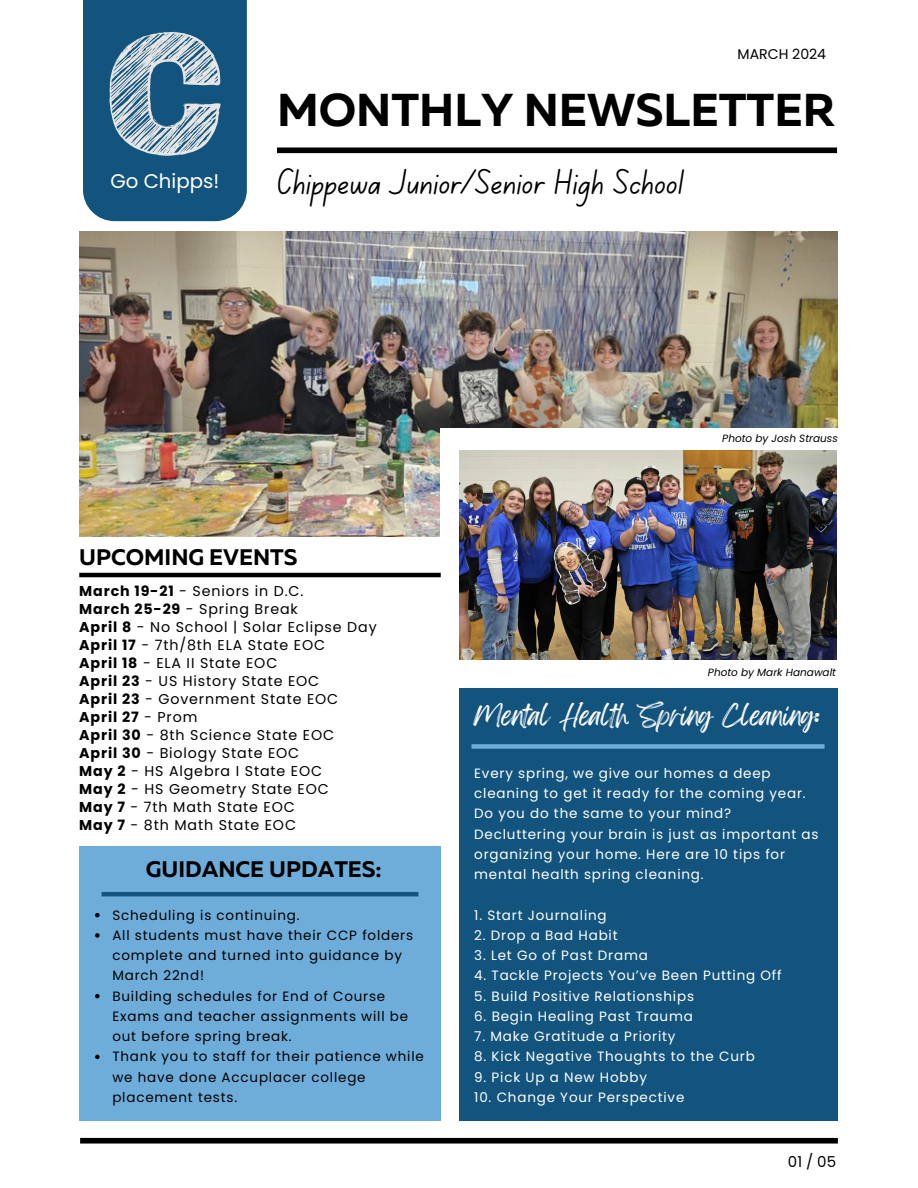
<style>
.page{position:relative;width:918px;height:1188px;background:#fff}
.page>*{position:absolute;margin:0;border:0;box-sizing:border-box;transform-origin:0 0}
.t1{font:700 46.05px "Muller";color:#000}
.t2{font:36px "Canva School Font";color:#000}
.t3{font:24px "Feeling Passionate";color:#fff}
.t4{font:700 22.5px "Muller";color:#000}
.t5{font:19.8px "Poppins";color:#fff}
.t6{font:15px "Poppins";color:#000}
.t7{font:14.25px "Poppins";letter-spacing:.06em;color:#000}
.t8{font:700 14.25px "Poppins";letter-spacing:.06em;color:#000}
.t9{font:14.1px "Poppins";color:#000}
.t10{font:13.5px/20.2px "Poppins";letter-spacing:.06em;color:#fff}
.t11{font:13.5px/20.2px "Poppins";letter-spacing:.06em;color:#000}
.t12{font:italic 10.5px "Poppins";color:#000}
.s1{font-weight:700}
.s2{font-weight:400}
</style>
<div class="page">
<img style="left:79px;top:231px;width:759px;height:305px">
<div style="left:277px;top:148px;width:560px;height:5px;background:#000"></div>
<div style="left:441px;top:428px;width:411px;height:364px;background:#fff"></div>
<svg style="left:83px;top:0;width:164px;height:221px;background:#396e90"></svg>
<div style="left:80px;top:1138px;width:758px;height:6px;background:#000"></div>
<hr style="left:79px;top:573px;width:362px;height:4px;background:#000">
<img style="left:459px;top:450px;width:378px;height:209px">
<div style="left:79px;top:846px;width:362px;height:275px;background:#6eadda"></div>
<hr style="left:102px;top:892px;width:316px;height:4px;background:#13547e">
<svg style="left:95px;top:913px;width:5px;height:4px"></svg>
<svg style="left:95px;top:933px;width:5px;height:5px"></svg>
<svg style="left:95px;top:994px;width:5px;height:4px"></svg>
<svg style="left:95px;top:1055px;width:5px;height:4px"></svg>
<div style="left:459px;top:688px;width:379px;height:432px;background:#13547e"></div>
<div style="left:471px;top:744px;width:354px;height:5px;background:#6eadda"></div>
<h2 class="t9" style="left:738px;top:44px;width:90px">MARCH 2024</h2>
<p class="t5" style="left:110px;top:167px;width:110px">Go Chipps!</p>
<h6 class="t1" style="left:277px;top:91px;width:560px">MONTHLY NEWSLETTER</h6>
<h1 class="t2" style="left:277px;top:166px;width:407px">Chippewa Junior/Senior High School</h1>
<p class="t12" style="left:722px;top:431px;width:117px">Photo by Josh Strauss</p>
<p class="t4" style="left:79px;top:548px;width:220px">UPCOMING EVENTS</p>
<p class="t7" style="left:79px;top:581px;width:226px"><span class="s1">March 19-21</span> - Seniors in D.C.</p>
<p class="t7" style="left:79px;top:599px;width:220px"><span class="s1">March 25-29</span> - Spring Break</p>
<h3 class="t7" style="left:79px;top:617px;width:299px"><span class="s1">April 8</span> - No School | Solar Eclipse Day</h3>
<p class="t7" style="left:79px;top:635px;width:247px"><span class="s1">April 17</span> - 7th/8th ELA State EOC</p>
<p class="t7" style="left:79px;top:653px;width:200px"><span class="s1">April 18</span> - ELA II State EOC</p>
<p class="t7" style="left:79px;top:671px;width:241px"><span class="s1">April 23</span> - US History State EOC</p>
<p class="t7" style="left:79px;top:689px;width:261px"><span class="s1">April 23</span> - Government State EOC</p>
<p class="t8" style="left:79px;top:707px;width:120px">April 27 <span class="s2">- Prom</span></p>
<p class="t7" style="left:79px;top:725px;width:256px"><span class="s1">April 30</span> - 8th Science State EOC</p>
<p class="t7" style="left:79px;top:743px;width:221px"><span class="s1">April 30</span> - Biology State EOC</p>
<p class="t7" style="left:79px;top:761px;width:244px"><span class="s1">May 2</span> - HS Algebra I State EOC</p>
<p class="t7" style="left:79px;top:779px;width:251px"><span class="s1">May 2</span> - HS Geometry State EOC</p>
<p class="t7" style="left:79px;top:797px;width:217px"><span class="s1">May 7</span> - 7th Math State EOC</p>
<p class="t7" style="left:79px;top:815px;width:218px"><span class="s1">May 7</span> - 8th Math State EOC</p>
<h4 class="t4" style="left:146px;top:859px;width:237px">GUIDANCE UPDATES:</h4>
<p class="t11" style="left:112px;top:905px;width:189px">Scheduling is continuing.</p>
<p class="t11" style="left:112px;top:925px;width:302px">All students must have their CCP folders complete and turned into guidance by<br>March 22nd!</p>
<p class="t11" style="left:112px;top:986px;width:297px">Building schedules for End of Course<br>Exams and teacher assignments will be out before spring break.</p>
<p class="t11" style="left:112px;top:1047px;width:313px">Thank you to staff for their patience while we have done Accuplacer college placement tests.</p>
<p class="t12" style="left:708px;top:665px;width:130px">Photo by Mark Hanawalt</p>
<p class="t3" style="left:473px;top:696px;width:348px">Mental Health Spring Cleaning:</p>
<p class="t10" style="left:474px;top:763px;width:346px">Every spring, we give our homes a deep cleaning to get it ready for the coming year.<br>Do you do the same to your mind?<br>Decluttering your brain is just as important as organizing your home. Here are 10 tips for mental health spring cleaning.</p>
<p class="t10" style="left:474px;top:905px;width:134px">1. Start Journaling</p>
<p class="t10" style="left:474px;top:925px;width:145px">2. Drop a Bad Habit</p>
<p class="t10" style="left:474px;top:945px;width:175px">3. Let Go of Past Drama</p>
<p class="t10" style="left:474px;top:966px;width:309px">4. Tackle Projects You’ve Been Putting Off</p>
<p class="t10" style="left:474px;top:986px;width:221px">5. Build Positive Relationships</p>
<h3 class="t10" style="left:474px;top:1006px;width:220px">6. Begin Healing Past Trauma</h3>
<p class="t10" style="left:474px;top:1026px;width:203px">7. Make Gratitude a Priority</p>
<p class="t10" style="left:474px;top:1047px;width:282px">8. Kick Negative Thoughts to the Curb</p>
<p class="t10" style="left:474px;top:1067px;width:174px">9. Pick Up a New Hobby</p>
<p class="t10" style="left:474px;top:1087px;width:212px">10. Change Your Perspective</p>
<p class="t6" style="left:788px;top:1151px;width:50px">01 / 05</p>
</div>
